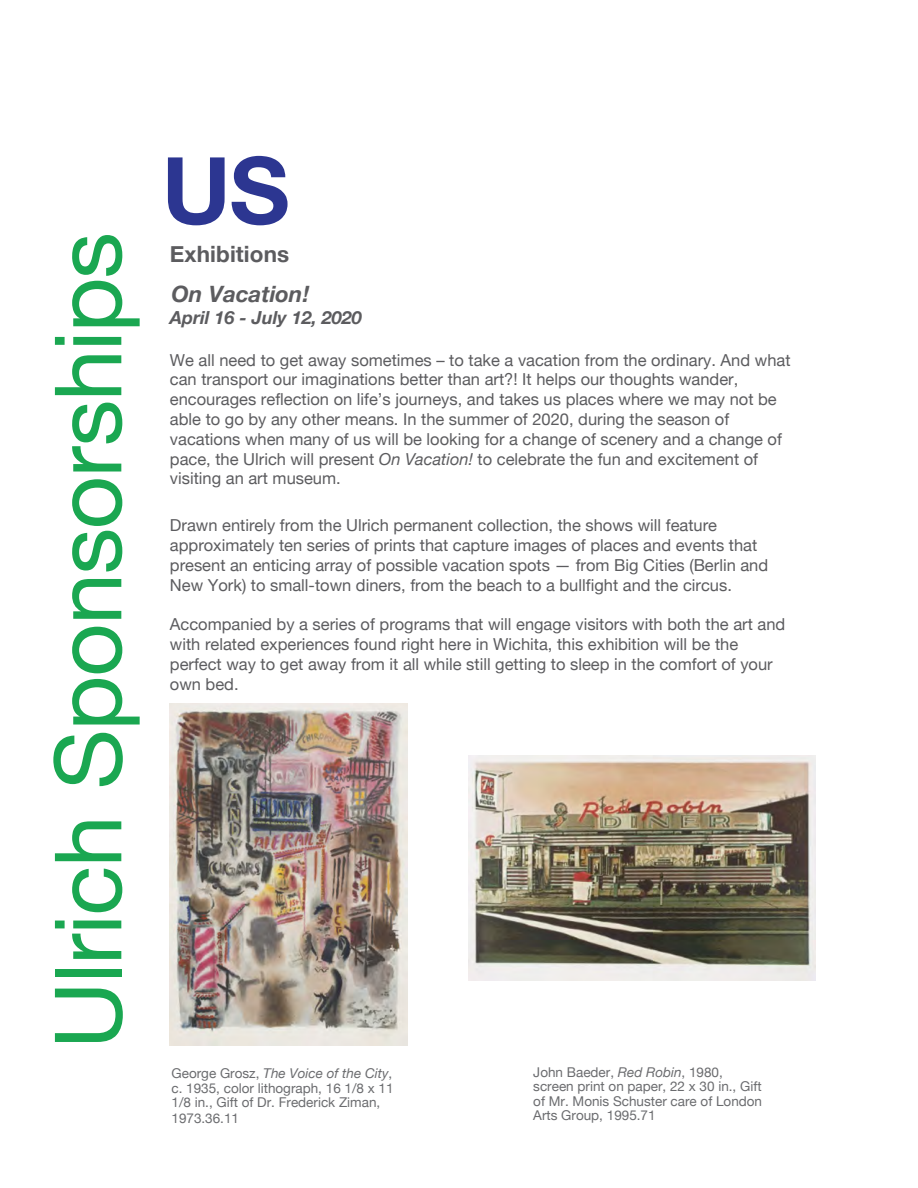
<style>
.page{position:relative;width:918px;height:1188px;background:#fff}
.page>*{position:absolute;margin:0;border:0;box-sizing:border-box;transform-origin:0 0}
.t1{font:93px "Helvetica Neue";letter-spacing:-.015em;color:#1aa751}
.t2{font:700 93px "Helvetica Neue";color:#2c3691}
.t3{font:700 22.5px "Helvetica Neue";letter-spacing:.005em;color:#5c5c5f}
.t4{font:italic 700 22.5px "Helvetica Neue";color:#5c5c5f}
.t5{font:italic 700 18px "Helvetica Neue";color:#5c5c5f}
.t6{font:16.5px/19.8px "Helvetica Neue";color:#5c5c5f}
.t7{font:13.5px/14.5px "Helvetica Neue";color:#6b6c6f;text-align:justify}
.s1{font-style:italic}
</style>
<div class="page">
<img style="left:169px;top:703px;width:239px;height:342px">
<img style="left:469px;top:755px;width:346px;height:225px">
<h1 class="t1" style="left:21px;top:1049px;width:818px;rotate:-90deg">Ulrich Sponsorships</h1>
<h1 class="t2" style="left:162px;top:118px;width:129px">US</h1>
<h2 class="t3" style="left:170px;top:236px;width:121px">Exhibitions</h2>
<h2 class="t4" style="left:171px;top:276px;width:139px">On Vacation!</h2>
<p class="t5" style="left:170px;top:304px;width:194px">April 16 - July 12, 2020</p>
<p class="t6" style="left:170px;top:351px;width:622px">We all need to get away sometimes – to take a vacation from the ordinary. And what can transport our imaginations better than art?! It helps our thoughts wander, encourages reflection on life’s journeys, and takes us places where we may not be able to go by any other means. In the summer of 2020, during the season of vacations when many of us will be looking for a change of scenery and a change of pace, the Ulrich will present <span class="s1">On Vacation!</span> to celebrate the fun and excitement of visiting an art museum.</p>
<p class="t6" style="left:170px;top:516px;width:600px">Drawn entirely from the Ulrich permanent collection, the shows will feature approximately ten series of prints that capture images of places and events that present an enticing array of possible vacation spots — from Big Cities (Berlin and New York) to small-town diners, from the beach to a bullfight and the circus.</p>
<p class="t6" style="left:170px;top:615px;width:617px">Accompanied by a series of programs that will engage visitors with both the art and with related experiences found right here in Wichita, this exhibition will be the perfect way to get away from it all while still getting to sleep in the comfort of your own bed.</p>
<p class="t7" style="left:172px;top:1067px;width:224px">George Grosz, <span class="s1">The Voice of the City</span>, c. 1935, color lithograph, 16 1/8 x 11<br>1/8 in., Gift of Dr. Frederick Ziman,</p>
<p class="t7" style="left:172px;top:1112px;width:69px">1973.36.11</p>
<p class="t7" style="left:533px;top:1065px;width:230px;text-align:left">John Baeder, <span class="s1">Red Robin</span>, 1980, screen print on paper, 22 x 30 in., Gift of Mr. Monis Schuster care of London<br>Arts Group, 1995.71</p>
</div>
